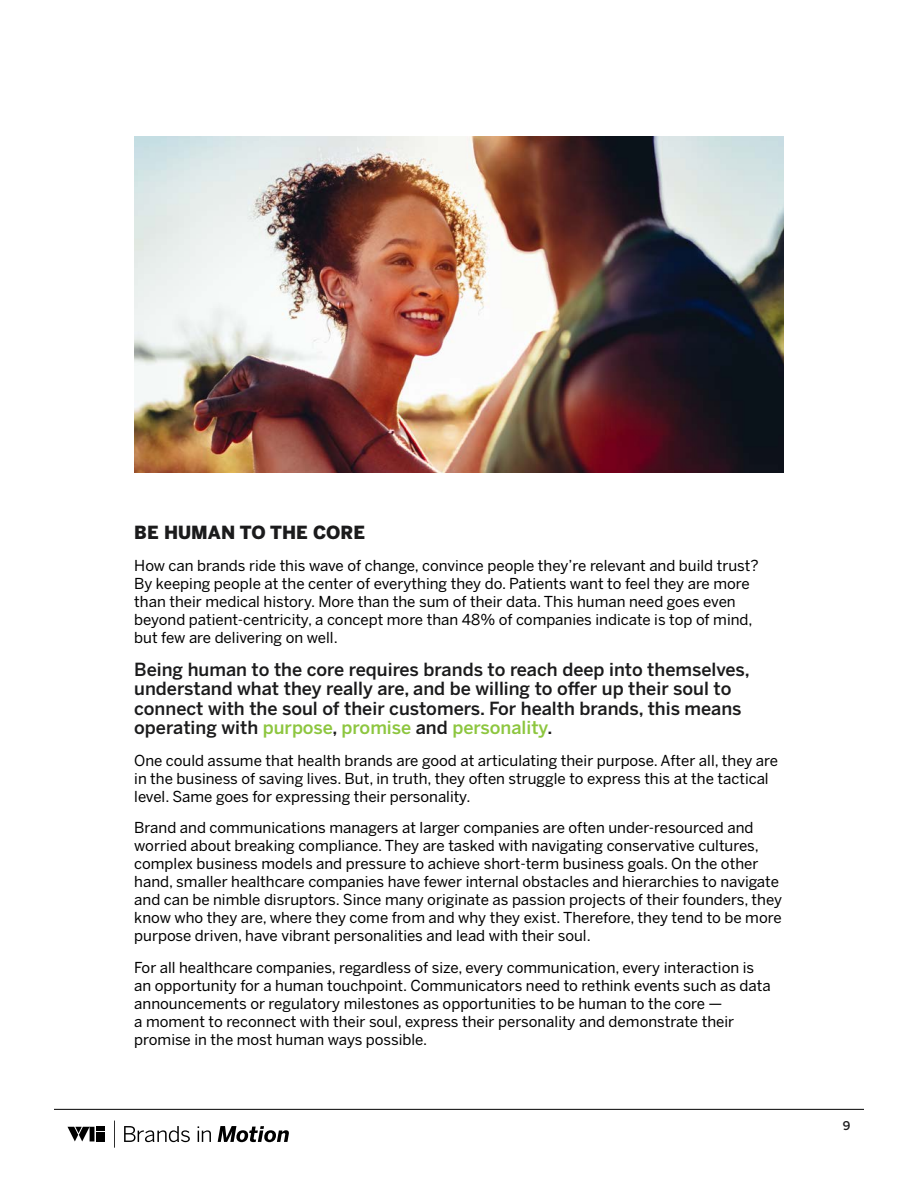
<style>
.page{position:relative;width:918px;height:1188px;background:#fff}
.page>*{position:absolute;margin:0;border:0;box-sizing:border-box;transform-origin:0 0}
.pull_quote{font:500 18px/19.5px "Benton Sans";color:#1b1b1c}
.Header_Style_3{font:900 18px "Benton Sans";color:#1b1b1c}
.Paragraph_Text{font:15px/18px "Benton Sans";color:#000}
.t1{font:500 12px "Benton Sans";color:#1b1b1c}
.s1{color:#8dc63f}
</style>
<div class="page">
<img style="left:134px;top:137px;width:650px;height:335px">
<hr style="left:54px;top:1109px;width:810px;height:1px;background:#000">
<svg style="left:114px;top:1120px;width:1px;height:28px"></svg>
<svg style="left:124px;top:1126px;width:66px;height:16px"></svg>
<svg style="left:198px;top:1126px;width:13px;height:16px"></svg>
<svg style="left:218px;top:1126px;width:71px;height:16px"></svg>
<svg style="left:68px;top:1127px;width:37px;height:14px"></svg>
<p class="Header_Style_3" style="left:134px;top:521px;width:232px">BE HUMAN TO THE CORE</p>
<p class="Paragraph_Text" style="left:134px;top:556px;width:626px">How can brands ride this wave of change, convince people they’re relevant and build trust?<br>By keeping people at the center of everything they do. Patients want to feel they are more than their medical history. More than the sum of their data. This human need goes even beyond patient-centricity, a concept more than 48% of companies indicate is top of mind, but few are delivering on well.</p>
<p class="pull_quote" style="left:134px;top:660px;width:617px">Being human to the core requires brands to reach deep into themselves, understand what they really are, and be willing to offer up their soul to connect with the soul of their customers. For health brands, this means operating with <span class="s1">purpose</span>, <span class="s1">promise</span> and <span class="s1">personality</span>.</p>
<p class="Paragraph_Text" style="left:134px;top:751px;width:645px">One could assume that health brands are good at articulating their purpose. After all, they are in the business of saving lives. But, in truth, they often struggle to express this at the tactical level. Same goes for expressing their personality.</p>
<p class="Paragraph_Text" style="left:134px;top:819px;width:649px">Brand and communications managers at larger companies are often under-resourced and worried about breaking compliance. They are tasked with navigating conservative cultures, complex business models and pressure to achieve short-term business goals. On the other hand, smaller healthcare companies have fewer internal obstacles and hierarchies to navigate and can be nimble disruptors. Since many originate as passion projects of their founders, they know who they are, where they come from and why they exist. Therefore, they tend to be more purpose driven, have vibrant personalities and lead with their soul.</p>
<p class="Paragraph_Text" style="left:134px;top:958px;width:638px">For all healthcare companies, regardless of size, every communication, every interaction is an opportunity for a human touchpoint. Communicators need to rethink events such as data announcements or regulatory milestones as opportunities to be human to the core —</p>
<p class="Paragraph_Text" style="left:134px;top:1012px;width:602px">a moment to reconnect with their soul, express their personality and demonstrate their</p>
<p class="Paragraph_Text" style="left:134px;top:1030px;width:295px">promise in the most human ways possible.</p>
<p class="t1" style="left:843px;top:1119px;width:9px">9</p>
</div>
